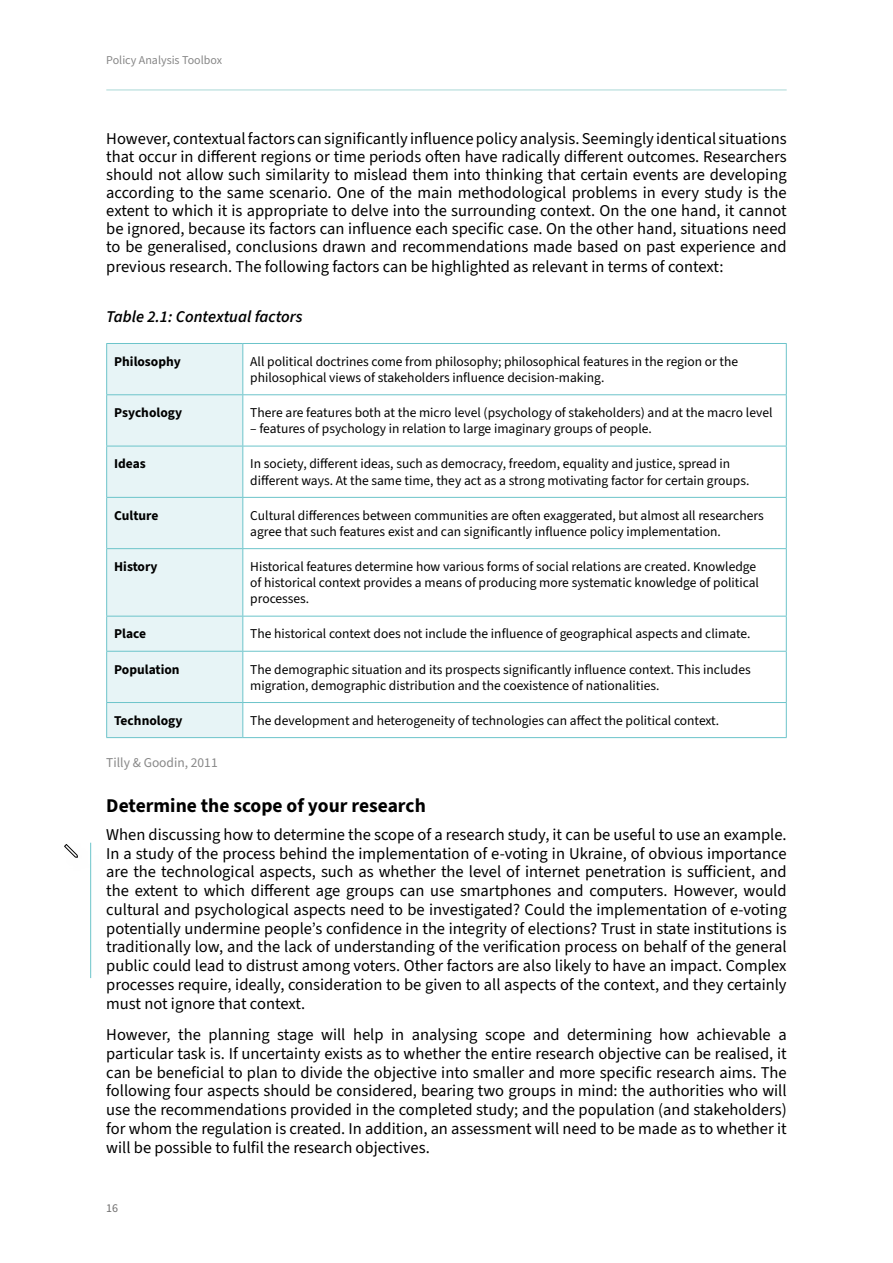
<style>
.page{position:relative;width:893px;height:1263px;background:#fff}
.page>*{position:absolute;margin:0;border:0;box-sizing:border-box;transform-origin:0 0}
.t1{font:700 19.5px "Source Sans 3";color:#000}
.t2{font:16.5px/18.8px "Source Sans 3";color:#000;text-align:justify}
.t3{font:italic 600 16.5px "Source Sans 3";color:#000}
.t4{font:13.5px/16.2px "Source Sans 3";color:#000}
.t5{font:700 13.5px "Source Sans 3";color:#000}
.t6{font:13.5px "Source Sans 3";color:#878787}
.t7{font:12px "Source Sans 3";color:#878787}
.t8{font:12px "Source Sans 3";color:#706f6f}
</style>
<div class="page">
<hr style="left:106px;top:89px;width:681px;height:2px;background:#c6e5e4">
<div style="left:107px;top:344px;width:135px;height:393px;background:#e7f4f6"></div>
<svg style="left:243px;top:344px;width:543px;height:393px"></svg>
<hr style="left:106px;top:394px;width:137px;height:1px;background:#6cc4ca">
<hr style="left:243px;top:497px;width:544px;height:1px;background:#6cc4ca">
<hr style="left:106px;top:548px;width:137px;height:1px;background:#6cc4ca">
<hr style="left:243px;top:548px;width:544px;height:1px;background:#6cc4ca">
<hr style="left:106px;top:616px;width:137px;height:1px;background:#6cc4ca">
<hr style="left:243px;top:616px;width:544px;height:1px;background:#6cc4ca">
<hr style="left:106px;top:651px;width:137px;height:1px;background:#6cc4ca">
<hr style="left:243px;top:651px;width:544px;height:1px;background:#6cc4ca">
<hr style="left:106px;top:702px;width:137px;height:1px;background:#6cc4ca">
<hr style="left:243px;top:702px;width:544px;height:1px;background:#6cc4ca">
<hr style="left:243px;top:343px;width:544px;height:1px;background:#6cc4ca">
<hr style="left:786px;top:344px;width:1px;height:50px;background:#6cc4ca">
<hr style="left:786px;top:446px;width:1px;height:51px;background:#6cc4ca">
<hr style="left:786px;top:498px;width:1px;height:50px;background:#6cc4ca">
<hr style="left:786px;top:549px;width:1px;height:67px;background:#6cc4ca">
<hr style="left:786px;top:616px;width:1px;height:35px;background:#6cc4ca">
<hr style="left:786px;top:652px;width:1px;height:50px;background:#6cc4ca">
<hr style="left:786px;top:703px;width:1px;height:34px;background:#6cc4ca">
<hr style="left:243px;top:737px;width:544px;height:1px;background:#6cc4ca">
<hr style="left:243px;top:394px;width:544px;height:1px;background:#6cc4ca">
<hr style="left:786px;top:395px;width:1px;height:51px;background:#6cc4ca">
<hr style="left:243px;top:446px;width:544px;height:1px;background:#6cc4ca">
<hr style="left:106px;top:343px;width:137px;height:1px;background:#6cc4ca">
<hr style="left:106px;top:344px;width:1px;height:50px;background:#6cc4ca">
<hr style="left:242px;top:344px;width:1px;height:50px;background:#6cc4ca">
<hr style="left:106px;top:395px;width:1px;height:51px;background:#6cc4ca">
<hr style="left:242px;top:395px;width:1px;height:51px;background:#6cc4ca">
<hr style="left:106px;top:498px;width:1px;height:50px;background:#6cc4ca">
<hr style="left:242px;top:498px;width:1px;height:50px;background:#6cc4ca">
<hr style="left:106px;top:549px;width:1px;height:67px;background:#6cc4ca">
<hr style="left:242px;top:549px;width:1px;height:67px;background:#6cc4ca">
<hr style="left:106px;top:616px;width:1px;height:35px;background:#6cc4ca">
<hr style="left:242px;top:616px;width:1px;height:35px;background:#6cc4ca">
<hr style="left:106px;top:652px;width:1px;height:50px;background:#6cc4ca">
<hr style="left:242px;top:652px;width:1px;height:50px;background:#6cc4ca">
<hr style="left:106px;top:703px;width:1px;height:34px;background:#6cc4ca">
<hr style="left:242px;top:703px;width:1px;height:34px;background:#6cc4ca">
<hr style="left:106px;top:737px;width:137px;height:1px;background:#6cc4ca">
<hr style="left:106px;top:446px;width:137px;height:1px;background:#6cc4ca">
<hr style="left:106px;top:446px;width:1px;height:51px;background:#6cc4ca">
<hr style="left:242px;top:446px;width:1px;height:51px;background:#6cc4ca">
<hr style="left:106px;top:497px;width:137px;height:1px;background:#6cc4ca">
<svg style="left:64px;top:844px;width:9px;height:12px"></svg>
<hr style="left:90px;top:843px;width:1px;height:135px;background:#6cc4ca">
<p class="t7" style="left:106px;top:52px;width:117px">Policy Analysis Toolbox</p>
<p class="t2" style="left:106px;top:131px;width:682px;line-height:18px">However, contextual factors can significantly influence policy analysis. Seemingly identical situations that occur in different regions or time periods often have radically different outcomes. Researchers should not allow such similarity to mislead them into thinking that certain events are developing according to the same scenario. One of the main methodological problems in every study is the extent to which it is appropriate to delve into the surrounding context. On the one hand, it cannot be ignored, because its factors can influence each specific case. On the other hand, situations need to be generalised, conclusions drawn and recommendations made based on past experience and</p>
<p class="t2" style="left:106px;top:258px;width:619px">previous research. The following factors can be highlighted as relevant in terms of context:</p>
<p class="t3" style="left:106px;top:305px;width:198px">Table 2.1: Contextual factors</p>
<p class="t5" style="left:114px;top:352px;width:68px">Philosophy</p>
<p class="t4" style="left:250px;top:354px;width:489px">All political doctrines come from philosophy; philosophical features in the region or the philosophical views of stakeholders influence decision-making.</p>
<p class="t5" style="left:114px;top:404px;width:69px">Psychology</p>
<p class="t4" style="left:250px;top:405px;width:524px">There are features both at the micro level (psychology of stakeholders) and at the macro level</p>
<p class="t4" style="left:250px;top:421px;width:403px">– features of psychology in relation to large imaginary groups of people.</p>
<p class="t5" style="left:114px;top:455px;width:33px">Ideas</p>
<p class="t4" style="left:250px;top:456px;width:501px">In society, different ideas, such as democracy, freedom, equality and justice, spread in different ways. At the same time, they act as a strong motivating factor for certain groups.</p>
<p class="t5" style="left:114px;top:506px;width:46px">Culture</p>
<p class="t4" style="left:250px;top:507px;width:515px">Cultural differences between communities are often exaggerated, but almost all researchers agree that such features exist and can significantly influence policy implementation.</p>
<p class="t5" style="left:114px;top:557px;width:45px">History</p>
<p class="t4" style="left:250px;top:559px;width:510px">Historical features determine how various forms of social relations are created. Knowledge of historical context provides a means of producing more systematic knowledge of political processes.</p>
<p class="t5" style="left:114px;top:625px;width:33px">Place</p>
<p class="t4" style="left:250px;top:626px;width:502px">The historical context does not include the influence of geographical aspects and climate.</p>
<p class="t5" style="left:114px;top:660px;width:67px">Population</p>
<p class="t4" style="left:250px;top:661px;width:502px">The demographic situation and its prospects significantly influence context. This includes migration, demographic distribution and the coexistence of nationalities.</p>
<p class="t5" style="left:114px;top:711px;width:70px">Technology</p>
<p class="t4" style="left:250px;top:713px;width:470px">The development and heterogeneity of technologies can affect the political context.</p>
<p class="t6" style="left:106px;top:753px;width:113px">Tilly &amp; Goodin, 2011</p>
<p class="t1" style="left:106px;top:792px;width:321px">Determine the scope of your research</p>
<p class="t2" style="left:106px;top:825px;width:682px">When discussing how to determine the scope of a research study, it can be useful to use an example.<br>In a study of the process behind the implementation of e-voting in Ukraine, of obvious importance are the technological aspects, such as whether the level of internet penetration is sufficient, and the extent to which different age groups can use smartphones and computers. However, would cultural and psychological aspects need to be investigated? Could the implementation of e-voting potentially undermine people’s confidence in the integrity of elections? Trust in state institutions is traditionally low, and the lack of understanding of the verification process on behalf of the general public could lead to distrust among voters. Other factors are also likely to have an impact. Complex processes require, ideally, consideration to be given to all aspects of the context, and they certainly must not ignore that context.</p>
<p class="t2" style="left:106px;top:1026px;width:682px">However, the planning stage will help in analysing scope and determining how achievable a particular task is. If uncertainty exists as to whether the entire research objective can be realised, it can be beneficial to plan to divide the objective into smaller and more specific research aims. The following four aspects should be considered, bearing two groups in mind: the authorities who will use the recommendations provided in the completed study; and the population (and stakeholders) for whom the regulation is created. In addition, an assessment will need to be made as to whether it will be possible to fulfil the research objectives.</p>
<p class="t8" style="left:106px;top:1199px;width:13px">16</p>
</div>
